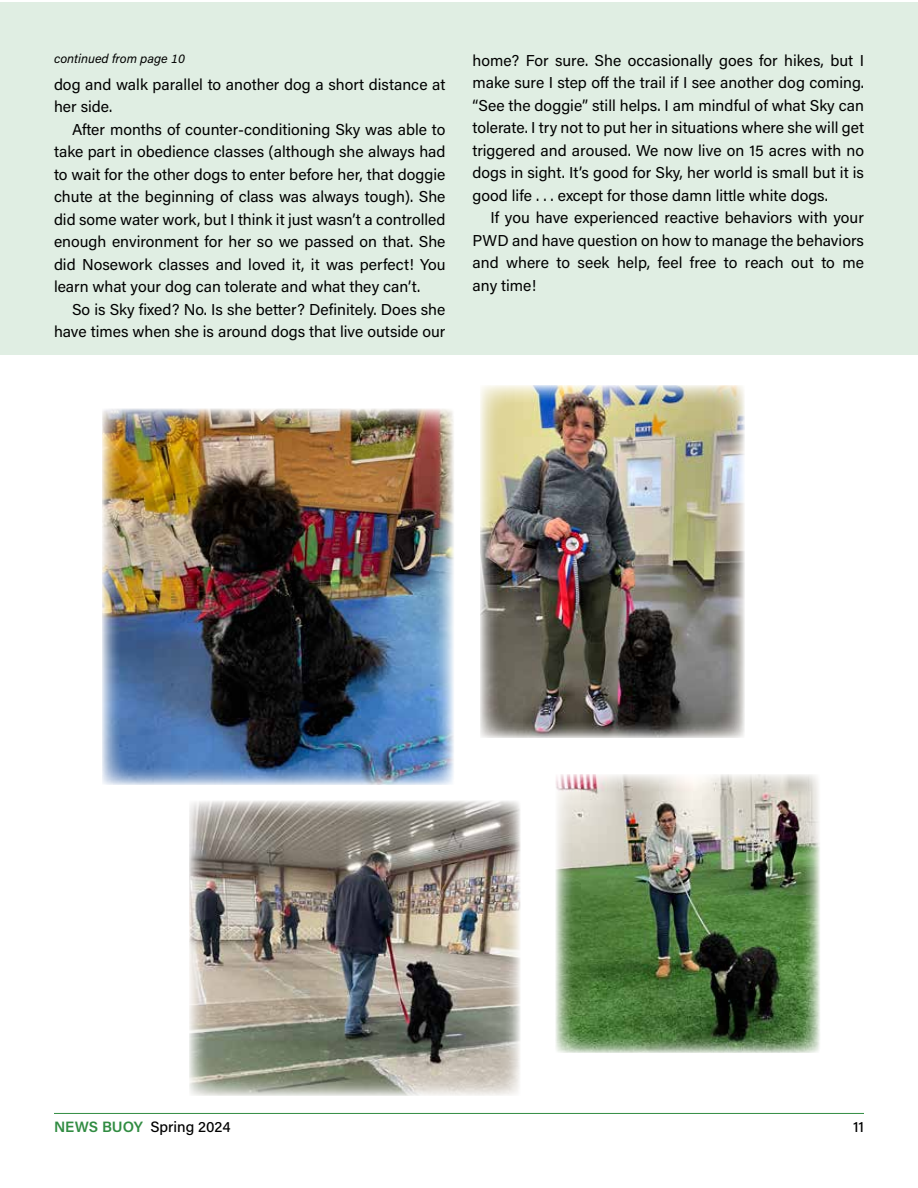
<style>
.page{position:relative;width:918px;height:1188px;background:#fff}
.page>*{position:absolute;margin:0;border:0;box-sizing:border-box;transform-origin:0 0}
.t1{font:15.75px/22.5px "Acumin Pro";color:#000;text-align:justify}
.t2{font:500 15px "Acumin Pro";color:#000}
.t3{font:italic 12.75px "Acumin Pro";color:#000}
.s1{font-weight:600;color:#318c42}
</style>
<div class="page">
<hr style="left:54px;top:1113px;width:810px;height:1px;background:#318c42">
<div style="left:0;top:2px;width:918px;height:353px;background:#e0eee3"></div>
<img style="left:102px;top:409px;width:352px;height:376px">
<img style="left:480px;top:385px;width:265px;height:353px">
<img style="left:556px;top:774px;width:264px;height:279px">
<img style="left:189px;top:801px;width:331px;height:295px">
<p class="t3" style="left:54px;top:50px;width:133px">continued from page 10</p>
<p class="t1" style="left:472px;top:48px;width:393px">home? For sure. She occasionally goes for hikes, but I make sure I step off the trail if I see another dog coming. “See the doggie” still helps. I am mindful of what Sky can tolerate. I try not to put her in situations where she will get triggered and aroused. We now live on 15 acres with no dogs in sight. It’s good for Sky, her world is small but it is good life . . . except for those damn little white dogs.</p>
<p class="t1" style="left:472px;top:206px;width:393px;text-indent:18px">If you have experienced reactive behaviors with your PWD and have question on how to manage the behaviors and where to seek help, feel free to reach out to me any time!</p>
<p class="t1" style="left:54px;top:72px;width:393px">dog and walk parallel to another dog a short distance at her side.</p>
<p class="t1" style="left:54px;top:117px;width:393px;text-indent:18px">After months of counter-conditioning Sky was able to take part in obedience classes (although she always had to wait for the other dogs to enter before her, that doggie chute at the beginning of class was always tough). She did some water work, but I think it just wasn’t a controlled enough environment for her so we passed on that. She did Nosework classes and loved it, it was perfect! You learn what your dog can tolerate and what they can’t.</p>
<p class="t1" style="left:54px;top:297px;width:393px;text-align:right">So is Sky fixed? No. Is she better? Definitely. Does she have times when she is around dogs that live outside our</p>
<p class="t2" style="left:54px;top:1116px;width:178px"><span class="s1">NEWS BUOY</span> Spring 2024</p>
<p class="t2" style="left:853px;top:1116px;width:12px">11</p>
</div>
